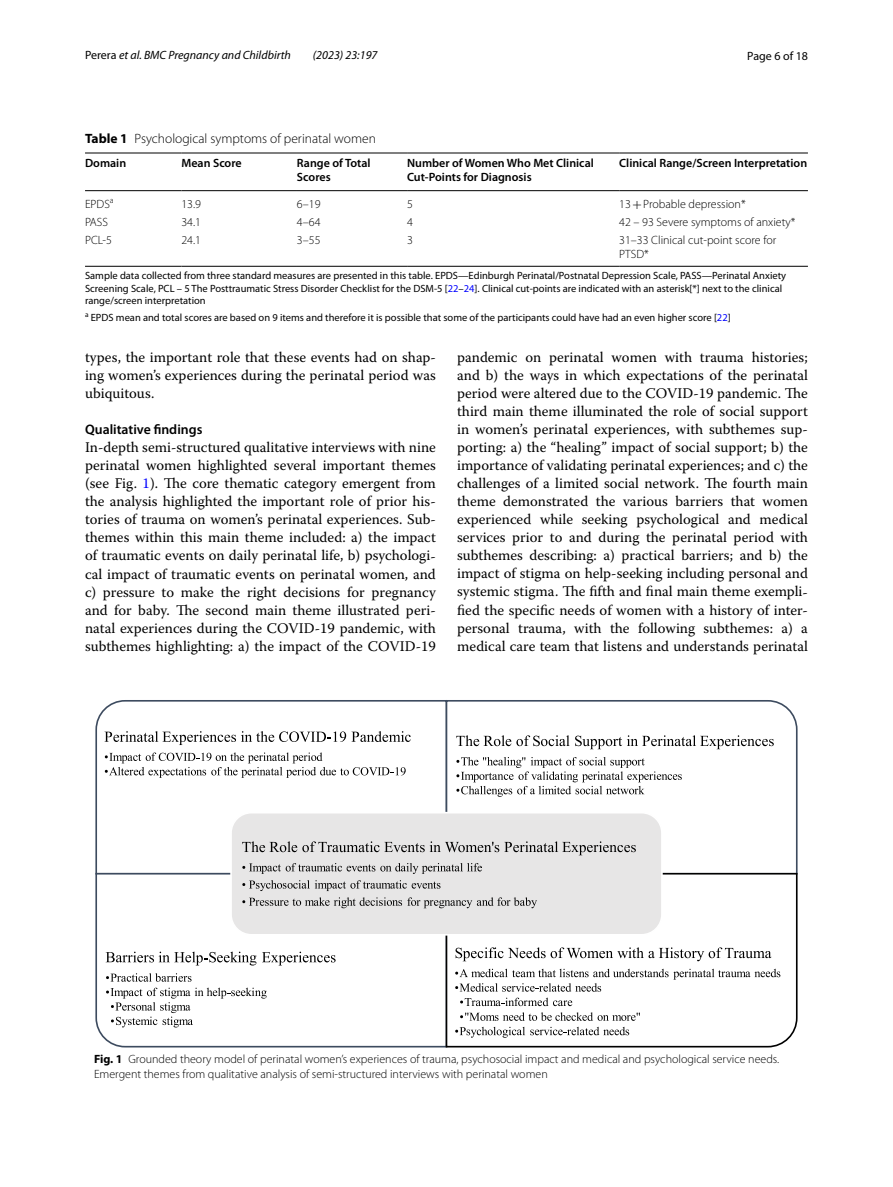
<style>
.page{position:relative;width:893px;height:1187px;background:#fff}
.page>*{position:absolute;margin:0;border:0;box-sizing:border-box;transform-origin:0 0}
.t1{font:14.7px/18px "Warnock Pro";color:#000;text-align:justify}
.t2{font:600 13.8px "Myriad Pro";color:#000}
.t3{font:300 13.5px "Myriad Pro";color:#000}
.t4{font:300 12px/13.5px "Myriad Pro";color:#000}
.t5{font:600 12px/13.5px "Myriad Pro";color:#000}
.t6{font:italic 12px "Myriad Pro";color:#000}
.t7{font:12px "Myriad Pro";color:#000}
.t8{font:10.5px/12.8px "Myriad Pro";color:#000}
.s1{font-style:normal}
.s2{font-weight:700}
.s3{font-family:"MTSY";font-weight:400}
.s4{color:#00f}
</style>
<div class="page">
<hr style="left:85px;top:153px;width:96px;height:1px;background:#000">
<hr style="left:85px;top:190px;width:96px;height:1px;background:#000">
<hr style="left:181px;top:153px;width:116px;height:1px;background:#000">
<hr style="left:181px;top:190px;width:116px;height:1px;background:#000">
<hr style="left:297px;top:153px;width:110px;height:1px;background:#000">
<hr style="left:297px;top:190px;width:110px;height:1px;background:#000">
<hr style="left:407px;top:153px;width:212px;height:1px;background:#000">
<hr style="left:407px;top:190px;width:212px;height:1px;background:#000">
<hr style="left:619px;top:153px;width:189px;height:1px;background:#000">
<hr style="left:619px;top:190px;width:189px;height:1px;background:#000">
<hr style="left:85px;top:266px;width:96px;height:1px;background:#000">
<hr style="left:181px;top:266px;width:116px;height:1px;background:#000">
<hr style="left:297px;top:266px;width:110px;height:1px;background:#000">
<hr style="left:407px;top:266px;width:212px;height:1px;background:#000">
<hr style="left:619px;top:266px;width:189px;height:1px;background:#000">
<svg style="left:95px;top:700px;width:350px;height:172px"></svg>
<svg style="left:104px;top:731px;width:307px;height:14px"></svg>
<svg style="left:105px;top:752px;width:301px;height:25px"></svg>
<svg style="left:445px;top:700px;width:353px;height:172px"></svg>
<svg style="left:456px;top:735px;width:318px;height:14px"></svg>
<svg style="left:456px;top:757px;width:226px;height:39px"></svg>
<svg style="left:95px;top:872px;width:350px;height:175px"></svg>
<svg style="left:106px;top:951px;width:230px;height:14px"></svg>
<svg style="left:106px;top:973px;width:86px;height:8px"></svg>
<svg style="left:106px;top:987px;width:161px;height:40px"></svg>
<svg style="left:445px;top:872px;width:353px;height:175px"></svg>
<svg style="left:455px;top:947px;width:316px;height:14px"></svg>
<svg style="left:455px;top:968px;width:325px;height:23px"></svg>
<svg style="left:460px;top:997px;width:112px;height:9px"></svg>
<svg style="left:460px;top:1012px;width:180px;height:8px"></svg>
<svg style="left:455px;top:1026px;width:174px;height:11px"></svg>
<div style="left:231px;top:812px;width:431px;height:122px;background:#e7e6e6;border-radius:20px"></div>
<div style="left:230px;top:811px;width:433px;height:124px;border:2px solid #fff;border-radius:20px"></div>
<svg style="left:242px;top:841px;width:394px;height:14px"></svg>
<svg style="left:242px;top:863px;width:240px;height:10px"></svg>
<svg style="left:242px;top:880px;width:198px;height:11px"></svg>
<svg style="left:242px;top:897px;width:295px;height:11px"></svg>
<p class="t6" style="left:85px;top:48px;width:207px"><span class="s1">Perera</span> et al. BMC Pregnancy and Childbirth</p>
<p class="t6" style="left:313px;top:48px;width:66px">(2023) 23:197</p>
<p class="t7" style="left:747px;top:48px;width:62px">Page 6 of 18</p>
<p class="t3" style="left:85px;top:131px;width:292px"><span class="s2">Table 1</span> Psychological symptoms of perinatal women</p>
<p class="t5" style="left:85px;top:156px;width:43px">Domain</p>
<p class="t5" style="left:181px;top:156px;width:62px">Mean Score</p>
<p class="t5" style="left:297px;top:156px;width:75px">Range of Total<br>Scores</p>
<p class="t5" style="left:407px;top:156px;width:188px">Number of Women Who Met Clinical<br>Cut-Points for Diagnosis</p>
<p class="t5" style="left:619px;top:156px;width:189px">Clinical Range/Screen Interpretation</p>
<p class="t4" style="left:85px;top:197px;width:30px">EPDS<sup>a</sup></p>
<p class="t4" style="left:181px;top:197px;width:21px">13.9</p>
<p class="t4" style="left:297px;top:197px;width:25px">6–19</p>
<p class="t4" style="left:407px;top:197px;width:7px">5</p>
<p class="t4" style="left:619px;top:197px;width:128px">13<span class="s3">+</span>Probable depression*</p>
<p class="t4" style="left:85px;top:215px;width:24px">PASS</p>
<p class="t4" style="left:181px;top:215px;width:21px">34.1</p>
<p class="t4" style="left:297px;top:215px;width:25px">4–64</p>
<p class="t4" style="left:407px;top:215px;width:7px">4</p>
<p class="t4" style="left:619px;top:215px;width:178px">42 – 93 Severe symptoms of anxiety*</p>
<p class="t4" style="left:85px;top:234px;width:28px">PCL-5</p>
<p class="t4" style="left:181px;top:234px;width:21px">24.1</p>
<p class="t4" style="left:297px;top:234px;width:25px">3–55</p>
<p class="t4" style="left:407px;top:234px;width:7px">3</p>
<p class="t4" style="left:619px;top:234px;width:159px">31–33 Clinical cut-point score for<br>PTSD*</p>
<p class="t8" style="left:85px;top:269px;width:703px">Sample data collected from three standard measures are presented in this table. EPDS—Edinburgh Perinatal/Postnatal Depression Scale, PASS—Perinatal Anxiety<br>Screening Scale, PCL – 5 The Posttraumatic Stress Disorder Checklist for the DSM-5 [<span class="s4">22</span>–<span class="s4">24</span>]. Clinical cut-points are indicated with an asterisk[*] next to the clinical range/screen interpretation</p>
<p class="t8" style="left:85px;top:311px;width:647px"><sup>a</sup> EPDS mean and total scores are based on 9 items and therefore it is possible that some of the participants could have had an even higher score [<span class="s4">22</span>]</p>
<p class="t1" style="left:85px;top:348px;width:352px">types, the important role that these events had on shap&shy;ing women’s experiences during the perinatal period was ubiquitous.</p>
<p class="t2" style="left:85px;top:421px;width:119px">Qualitative findings</p>
<p class="t1" style="left:85px;top:438px;width:352px">In-depth semi-structured qualitative interviews with nine perinatal women highlighted several important themes (see Fig. <span class="s4">1</span>). The core thematic category emergent from the analysis highlighted the important role of prior his&shy;tories of trauma on women’s perinatal experiences. Sub&shy;themes within this main theme included: a) the impact of traumatic events on daily perinatal life, b) psychologi&shy;cal impact of traumatic events on perinatal women, and c) pressure to make the right decisions for pregnancy and for baby. The second main theme illustrated peri&shy;natal experiences during the COVID-19 pandemic, with subthemes highlighting: a) the impact of the COVID-19</p>
<p class="t1" style="left:457px;top:348px;width:352px">pandemic on perinatal women with trauma histories; and b) the ways in which expectations of the perinatal period were altered due to the COVID-19 pandemic. The third main theme illuminated the role of social support in women’s perinatal experiences, with subthemes sup&shy;porting: a) the “healing” impact of social support; b) the importance of validating perinatal experiences; and c) the challenges of a limited social network. The fourth main theme demonstrated the various barriers that women experienced while seeking psychological and medical services prior to and during the perinatal period with subthemes describing: a) practical barriers; and b) the impact of stigma on help-seeking including personal and systemic stigma. The fifth and final main theme exempli&shy;fied the specific needs of women with a history of inter&shy;personal trauma, with the following subthemes: a) a medical care team that listens and understands perinatal</p>
<p class="t4" style="left:94px;top:1051px;width:687px;line-height:15px"><span class="s2">Fig. 1</span> Grounded theory model of perinatal women’s experiences of trauma, psychosocial impact and medical and psychological service needs.<br>Emergent themes from qualitative analysis of semi-structured interviews with perinatal women</p>
</div>
